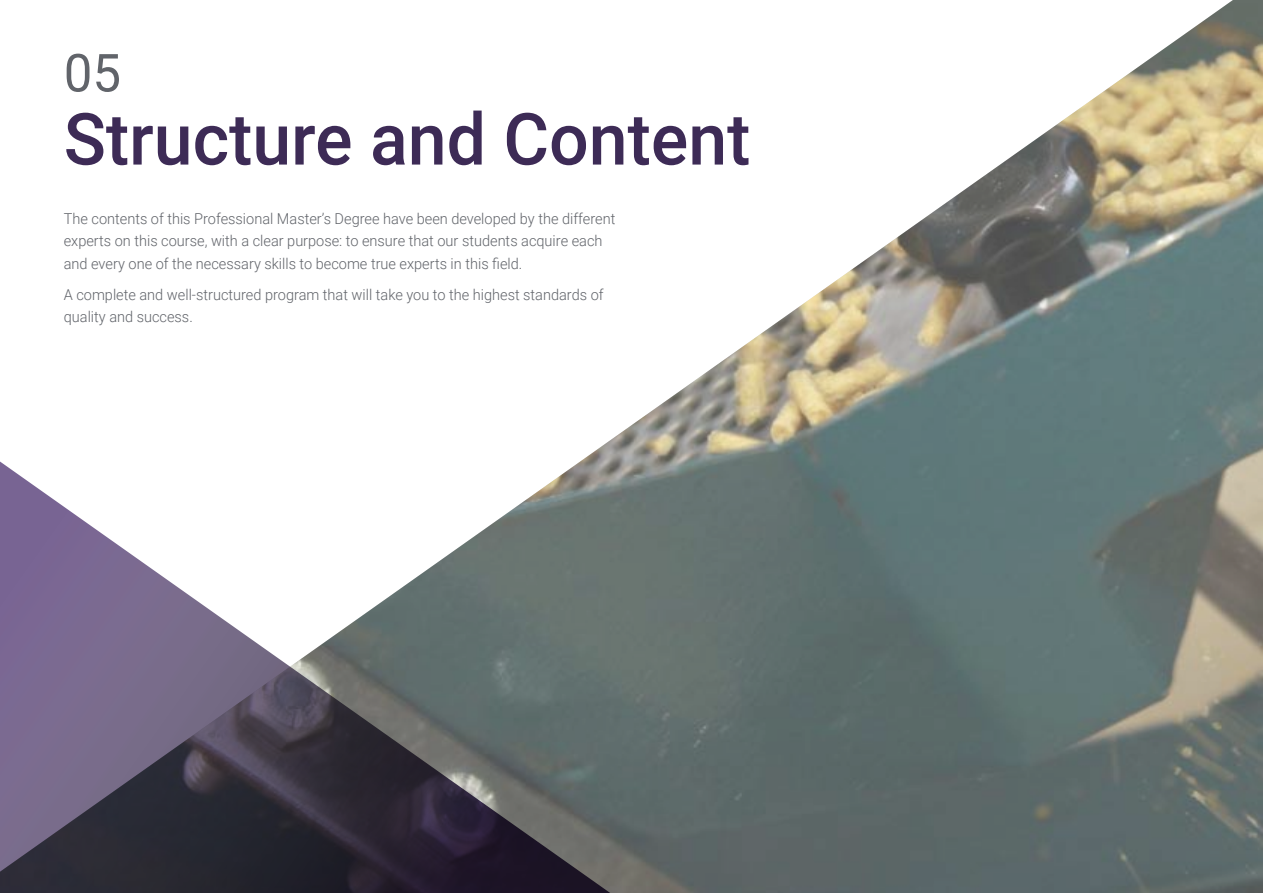
<style>
.page{position:relative;width:1263px;height:893px;background:#fff}
.page>*{position:absolute;margin:0;border:0;box-sizing:border-box;transform-origin:0 0}
.t1{font:500 72px "Roboto";color:#3d2b56}
.t2{font:52.5px "Roboto";color:#61646a}
.t3{font:300 15px/22.5px "Roboto";color:#61646a}
</style>
<div class="page">
<img style="left:602px;top:0;width:661px;height:893px">
<svg style="left:0;top:446px;width:640px;height:447px"></svg>
<h2 class="t2" style="left:64px;top:36px;width:59px">05</h2>
<h1 class="t1" style="left:64px;top:89px;width:688px">Structure and Content</h1>
<p class="t3" style="left:64px;top:207px;width:553px">The contents of this Professional Master’s Degree have been developed by the different experts on this course, with a clear purpose: to ensure that our students acquire each and every one of the necessary skills to become true experts in this field.</p>
<p class="t3" style="left:64px;top:283px;width:541px">A complete and well-structured program that will take you to the highest standards of quality and success.</p>
</div>
